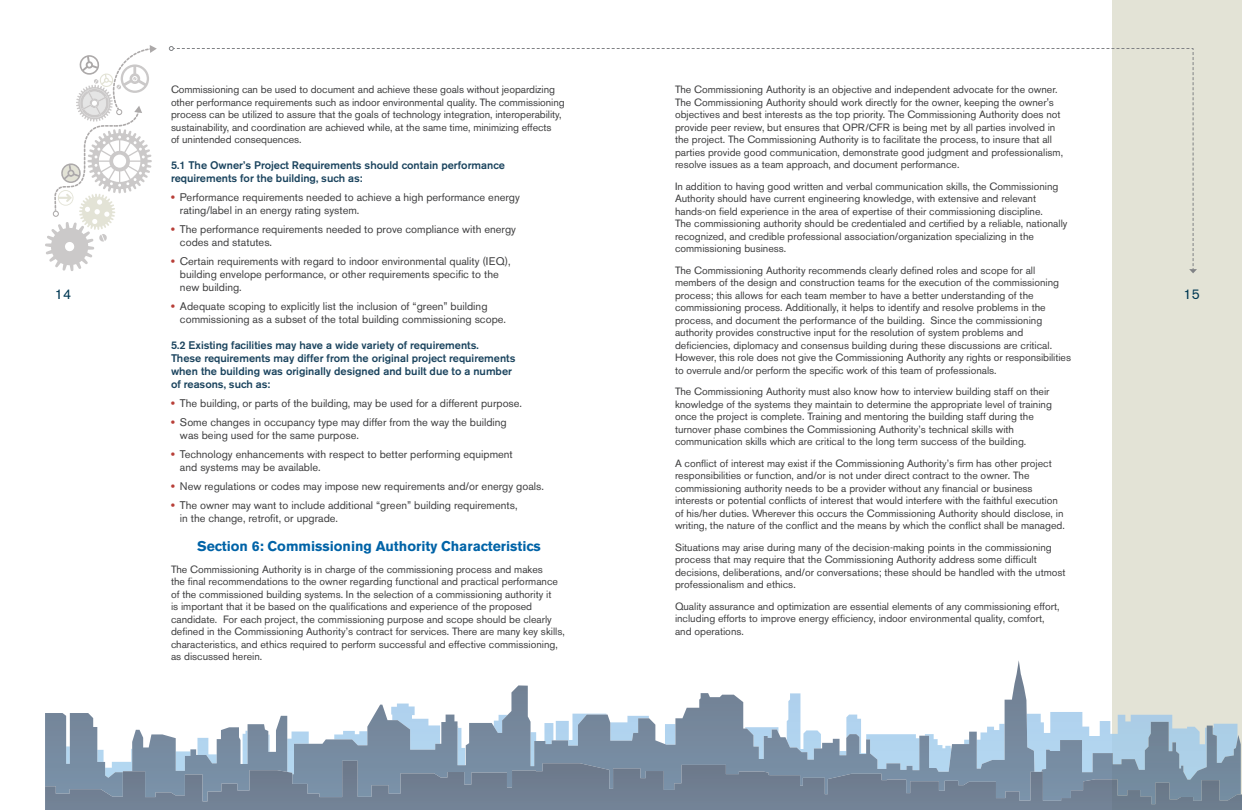
<style>
.page{position:relative;width:1242px;height:810px;background:#fff}
.page>*{position:absolute;margin:0;border:0;box-sizing:border-box;transform-origin:0 0}
.t1{font:700 14px "Akzidenz Grotesk BE";color:#0163a7}
.t2{font:14px "Akzidenz Grotesk BE";color:#013954}
.t3{font:11px/13px "Akzidenz Grotesk BE";color:#3e3e3f}
.t4{font:500 11px/13px "Akzidenz Grotesk BE";color:#1b445e}
.t5{font:10.5px/12.5px "Akzidenz Grotesk BE";color:#3e3e3f}
.s1{font-family:"Akzidenz Grotesk BE Super";color:#b83f38}
</style>
<div class="page">
<div style="left:1112px;top:0;width:130px;height:810px;background:#e3e3d6"></div>
<svg style="left:45px;top:45px;width:112px;height:226px"></svg>
<svg style="left:1151px;top:714px;width:87px;height:47px"></svg>
<svg style="left:45px;top:660px;width:1106px;height:101px"></svg>
<svg style="left:45px;top:761px;width:1197px;height:49px;background:#75879c"></svg>
<svg style="left:169px;top:46px;width:1028px;height:227px"></svg>
<p class="t5" style="left:675px;top:83px;width:390px">The Commissioning Authority is an objective and independent advocate for the owner.<br>The Commissioning Authority should work directly for the owner, keeping the owner's objectives and best interests as the top priority. The Commissioning Authority does not provide peer review, but ensures that OPR/CFR is being met by all parties involved in the project. The Commissioning Authority is to facilitate the process, to insure that all parties provide good communication, demonstrate good judgment and professionalism, resolve issues as a team approach, and document performance.</p>
<p class="t5" style="left:675px;top:180px;width:394px">In addition to having good written and verbal communication skills, the Commissioning Authority should have current engineering knowledge, with extensive and relevant hands-on field experience in the area of expertise of their commissioning discipline.<br>The commissioning authority should be credentialed and certified by a reliable, nationally recognized, and credible professional association/organization specializing in the commissioning business.</p>
<p class="t5" style="left:675px;top:264px;width:398px">The Commissioning Authority recommends clearly defined roles and scope for all members of the design and construction teams for the execution of the commissioning process; this allows for each team member to have a better understanding of the commissioning process. Additionally, it helps to identify and resolve problems in the process, and document the performance of the building. Since the commissioning authority provides constructive input for the resolution of system problems and deficiencies, diplomacy and consensus building during these discussions are critical.<br>However, this role does not give the Commissioning Authority any rights or responsibilities to overrule and/or perform the specific work of this team of professionals.</p>
<p class="t5" style="left:675px;top:385px;width:378px">The Commissioning Authority must also know how to interview building staff on their knowledge of the systems they maintain to determine the appropriate level of training once the project is complete. Training and mentoring the building staff during the turnover phase combines the Commissioning Authority’s technical skills with communication skills which are critical to the long term success of the building.</p>
<p class="t5" style="left:675px;top:457px;width:391px">A conflict of interest may exist if the Commissioning Authority’s firm has other project responsibilities or function, and/or is not under direct contract to the owner. The commissioning authority needs to be a provider without any financial or business interests or potential conflicts of interest that would interfere with the faithful execution of his/her duties. Wherever this occurs the Commissioning Authority should disclose, in writing, the nature of the conflict and the means by which the conflict shall be managed.</p>
<p class="t5" style="left:675px;top:541px;width:392px">Situations may arise during many of the decision-making points in the commissioning process that may require that the Commissioning Authority address some difficult decisions, deliberations, and/or conversations; these should be handled with the utmost professionalism and ethics.</p>
<p class="t5" style="left:675px;top:600px;width:386px">Quality assurance and optimization are essential elements of any commissioning effort, including efforts to improve energy efficiency, indoor environmental quality, comfort, and operations.</p>
<p class="t5" style="left:171px;top:83px;width:395px">Commissioning can be used to document and achieve these goals without jeopardizing other performance requirements such as indoor environmental quality. The commissioning process can be utilized to assure that the goals of technology integration, interoperability, sustainability, and coordination are achieved while, at the same time, minimizing effects<br>of unintended consequences.</p>
<p class="t4" style="left:171px;top:159px;width:336px">5.1 The Owner’s Project Requirements should contain performance requirements for the building, such as:</p>
<p class="t3" style="left:180px;top:191px;width:341px;text-indent:-9px"><span class="s1">•</span> Performance requirements needed to achieve a high performance energy rating/label in an energy rating system.</p>
<p class="t3" style="left:180px;top:223px;width:338px;text-indent:-9px"><span class="s1">•</span> The performance requirements needed to prove compliance with energy codes and statutes.</p>
<p class="t3" style="left:180px;top:255px;width:332px;text-indent:-9px"><span class="s1">•</span> Certain requirements with regard to indoor environmental quality (IEQ), building envelope performance, or other requirements specific to the new building.</p>
<p class="t3" style="left:180px;top:300px;width:328px;text-indent:-9px"><span class="s1">•</span> Adequate scoping to explicitly list the inclusion of “green” building commissioning as a subset of the total building commissioning scope.</p>
<p class="t4" style="left:171px;top:339px;width:346px">5.2 Existing facilities may have a wide variety of requirements.<br>These requirements may differ from the original project requirements when the building was originally designed and built due to a number of reasons, such as:</p>
<p class="t3" style="left:171px;top:397px;width:353px"><span class="s1">•</span> The building, or parts of the building, may be used for a different purpose.</p>
<p class="t3" style="left:180px;top:416px;width:328px;text-indent:-9px"><span class="s1">•</span> Some changes in occupancy type may differ from the way the building was being used for the same purpose.</p>
<p class="t3" style="left:180px;top:447px;width:334px;text-indent:-9px"><span class="s1">•</span> Technology enhancements with respect to better performing equipment and systems may be available.</p>
<p class="t3" style="left:171px;top:479px;width:374px"><span class="s1">•</span> New regulations or codes may impose new requirements and/or energy goals.</p>
<p class="t3" style="left:180px;top:498px;width:339px;text-indent:-9px"><span class="s1">•</span> The owner may want to include additional “green” building requirements, in the change, retrofit, or upgrade.</p>
<h1 class="t1" style="left:197px;top:538px;width:345px">Section 6: Commissioning Authority Characteristics</h1>
<p class="t5" style="left:171px;top:563px;width:395px">The Commissioning Authority is in charge of the commissioning process and makes<br>the final recommendations to the owner regarding functional and practical performance of the commissioned building systems. In the selection of a commissioning authority it<br>is important that it be based on the qualifications and experience of the proposed candidate. For each project, the commissioning purpose and scope should be clearly defined in the Commissioning Authority’s contract for services. There are many key skills, characteristics, and ethics required to perform successful and effective commissioning, as discussed herein.</p>
<h1 class="t2" style="left:55px;top:286px;width:18px">14</h1>
<h1 class="t2" style="left:1184px;top:286px;width:18px">15</h1>
</div>
